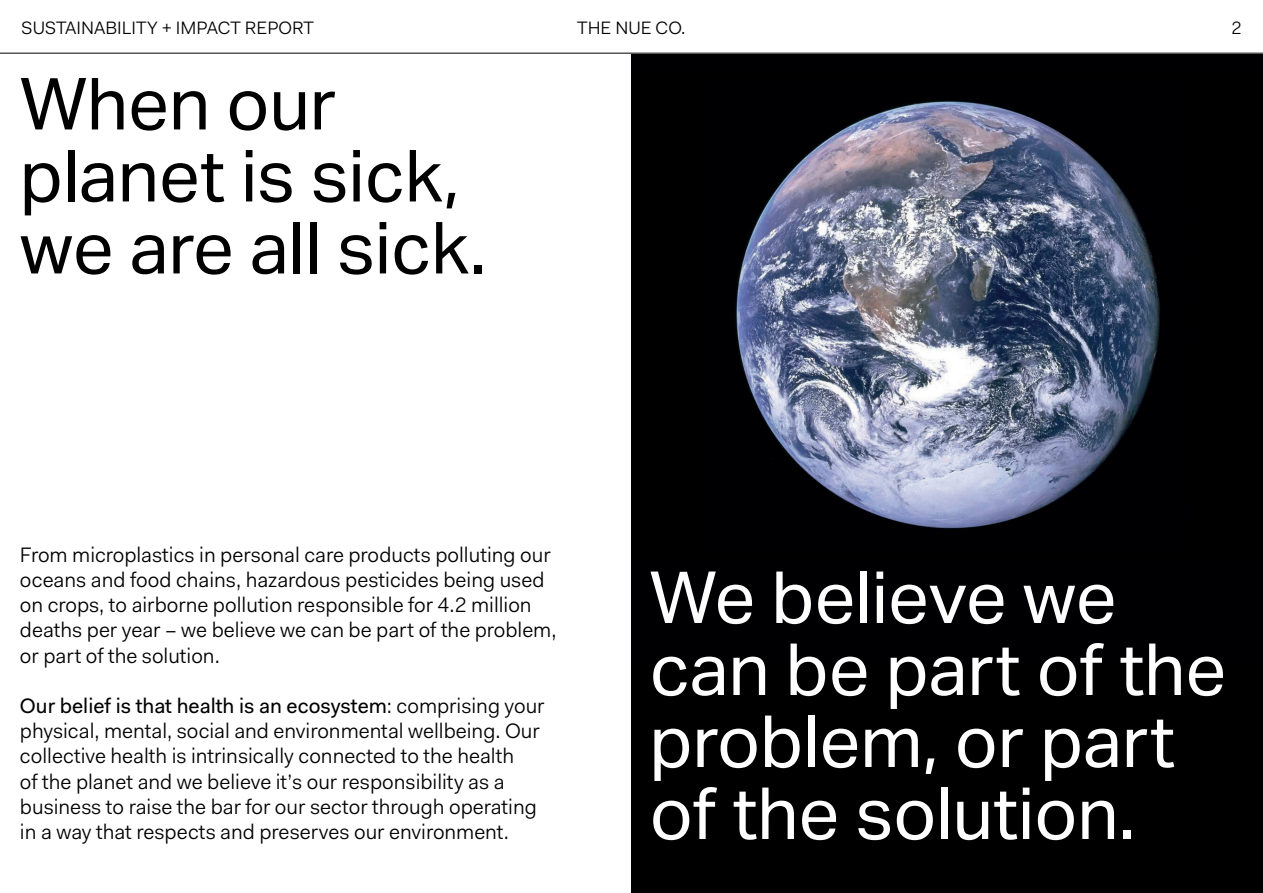
<style>
.page{position:relative;width:1263px;height:893px;background:#fff}
.page>*{position:absolute;margin:0;border:0;box-sizing:border-box;transform-origin:0 0}
.t1{font:72px/72px "Aktiv Grotesk";color:#fff}
.t2{font:72px/72px "Aktiv Grotesk";color:#000001}
.t3{font:21px/25.2px "Fakt Pro Blond";color:#000001}
.t4{font:21px "Fakt Pro";color:#000001}
.t5{font:18px "Fakt Pro Blond";color:#000001}
.s1{font-family:"Fakt Pro Blond"}
</style>
<div class="page">
<div style="left:631px;top:54px;width:632px;height:839px;background:#000001"></div>
<img style="left:736px;top:100px;width:424px;height:429px">
<hr style="left:0;top:53px;width:1263px;height:1px;background:#000001">
<p class="t5" style="left:21px;top:16px;width:294px">SUSTAINABILITY + IMPACT REPORT</p>
<p class="t5" style="left:577px;top:16px;width:110px">THE NUE CO.</p>
<h1 class="t2" style="left:20px;top:67px;width:467px">When our planet is sick, we are all sick.</h1>
<p class="t5" style="left:1231px;top:16px;width:12px">2</p>
<p class="t3" style="left:20px;top:542px;width:538px">From microplastics in personal care products polluting our oceans and food chains, hazardous pesticides being used on crops, to airborne pollution responsible for 4.2 million deaths per year – we believe we can be part of the problem, or part of the solution.</p>
<p class="t4" style="left:20px;top:692px;width:526px">Our belief is that health is an ecosystem<span class="s1">: comprising your</span></p>
<p class="t3" style="left:20px;top:718px;width:521px">physical, mental, social and environmental wellbeing. Our collective health is intrinsically connected to the health<br>of the planet and we believe it’s our responsibility as a business to raise the bar for our sector through operating in a way that respects and preserves our environment.</p>
<h1 class="t1" style="left:650px;top:561px;width:578px">We believe we can be part of the problem, or part of the solution.</h1>
</div>
